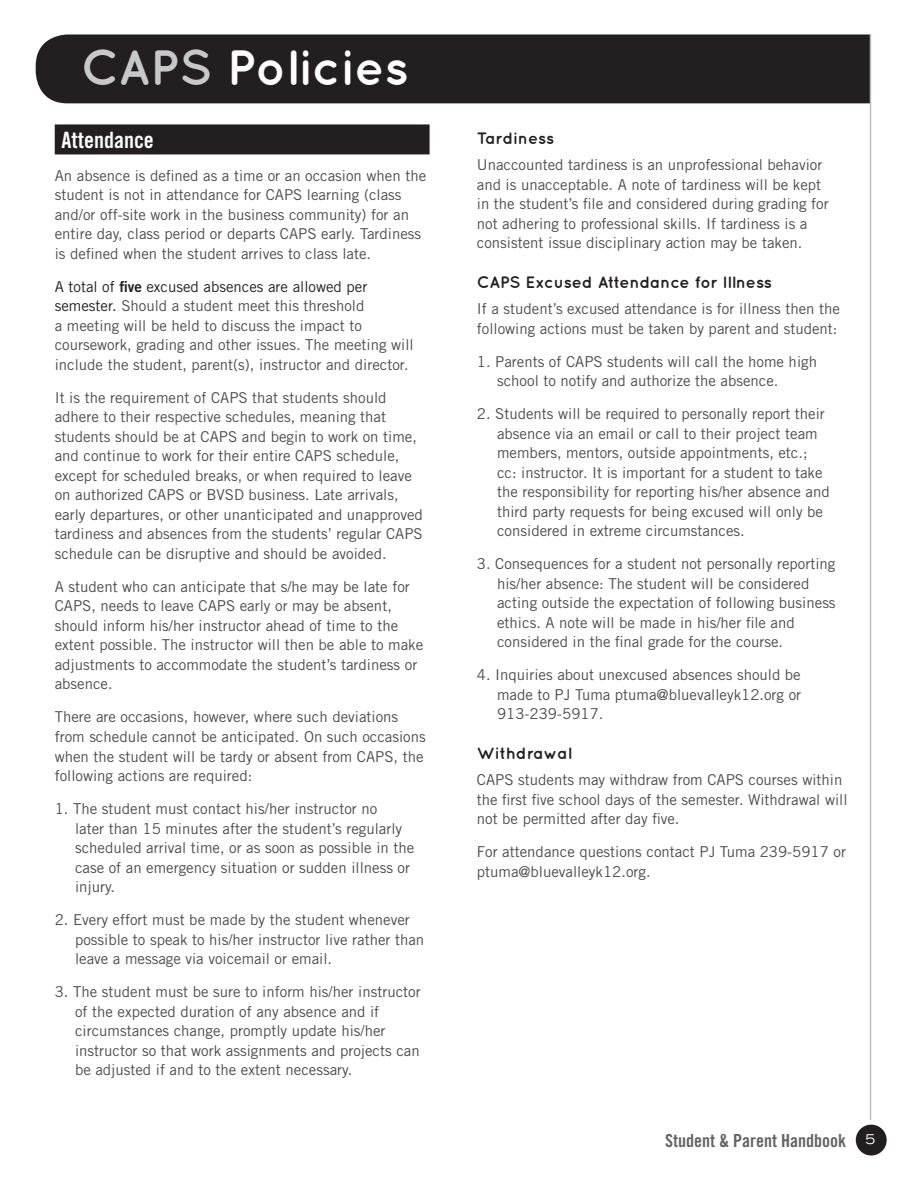
<style>
.page{position:relative;width:920px;height:1190px;background:#fff}
.page>*{position:absolute;margin:0;border:0;box-sizing:border-box;transform-origin:0 0}
.Page_Headlines{font:700 49.5px "Quicksand";color:#fff}
.Headings{font:22.5px "Trade Gothic LT Std Bd Cn 20";color:#fff}
.t1{font:18px "Trade Gothic LT Std Bd Cn 20";color:#636366}
.Subheads{font:700 16.5px "Quicksand";color:#231f20}
.Body_Copy{font:15px/19.5px "Trade Gothic LT Std";color:#4b4c4d}
.Numbered_List{font:15px/19.5px "Trade Gothic LT Std";color:#4b4c4d}
.s1{color:#c7c8ca}
.s2{color:#231f20}
.s3{font-family:"Trade Gothic LT Std Bd 2";color:#231f20}
.s4{font-family:"Trade Gothic LT Std";font-stretch:expanded;font-size:13.5px;color:#fff}
</style>
<div class="page">
<div style="left:55px;top:124px;width:374px;height:30px;background:#231f20"></div>
<div style="left:36px;top:34px;width:833px;height:69px;background:#231f20"></div>
<hr style="left:869px;top:34px;width:2px;height:1086px;background:#bcbdc0">
<div style="left:855px;top:1124px;width:31px;height:31px;background:#231f20;border-radius:50%"></div>
<p class="Page_Headlines" style="left:81px;top:38px;width:330px"><span class="s1">CAPS</span> Policies</p>
<p class="Headings" style="left:61px;top:126px;width:94px">Attendance</p>
<p class="Body_Copy" style="left:55px;top:165px;width:373px">An absence is defined as a time or an occasion when the student is not in attendance for CAPS learning (class and/or off-site work in the business community) for an entire day, class period or departs CAPS early. Tardiness is defined when the student arrives to class late.</p>
<p class="Body_Copy" style="left:55px;top:276px;width:360px"><span class="s2">A total of</span> <span class="s3">five</span> <span class="s2">excused absences are allowed per semester.</span> Should a student meet this threshold<br>a meeting will be held to discuss the impact to coursework, grading and other issues. The meeting will include the student, parent(s), instructor and director.</p>
<p class="Body_Copy" style="left:55px;top:387px;width:369px">It is the requirement of CAPS that students should adhere to their respective schedules, meaning that students should be at CAPS and begin to work on time, and continue to work for their entire CAPS schedule, except for scheduled breaks, or when required to leave on authorized CAPS or BVSD business. Late arrivals, early departures, or other unanticipated and unapproved tardiness and absences from the students’ regular CAPS schedule can be disruptive and should be avoided.</p>
<p class="Body_Copy" style="left:55px;top:576px;width:370px">A student who can anticipate that s/he may be late for CAPS, needs to leave CAPS early or may be absent, should inform his/her instructor ahead of time to the extent possible. The instructor will then be able to make adjustments to accommodate the student’s tardiness or absence.</p>
<p class="Body_Copy" style="left:55px;top:707px;width:372px">There are occasions, however, where such deviations from schedule cannot be anticipated. On such occasions when the student will be tardy or absent from CAPS, the following actions are required:</p>
<p class="Numbered_List" style="left:75px;top:798px;width:341px;text-indent:-20px">1. The student must contact his/her instructor no<br>later than 15 minutes after the student’s regularly scheduled arrival time, or as soon as possible in the case of an emergency situation or sudden illness or injury.</p>
<p class="Numbered_List" style="left:75px;top:909px;width:351px;text-indent:-20px">2. Every effort must be made by the student whenever possible to speak to his/her instructor live rather than leave a message via voicemail or email.</p>
<p class="Numbered_List" style="left:75px;top:981px;width:347px;text-indent:-20px">3. The student must be sure to inform his/her instructor of the expected duration of any absence and if circumstances change, promptly update his/her instructor so that work assignments and projects can be adjusted if and to the extent necessary.</p>
<p class="Subheads" style="left:477px;top:128px;width:79px">Tardiness</p>
<p class="Body_Copy" style="left:477px;top:155px;width:353px">Unaccounted tardiness is an unprofessional behavior and is unacceptable. A note of tardiness will be kept in the student’s file and considered during grading for not adhering to professional skills. If tardiness is a consistent issue disciplinary action may be taken.</p>
<p class="Subheads" style="left:477px;top:272px;width:297px">CAPS Excused Attendance for Illness</p>
<p class="Body_Copy" style="left:477px;top:299px;width:364px">If a student’s excused attendance is for illness then the following actions must be taken by parent and student:</p>
<p class="Numbered_List" style="left:497px;top:351px;width:321px;text-indent:-20px">1. Parents of CAPS students will call the home high school to notify and authorize the absence.</p>
<p class="Numbered_List" style="left:497px;top:404px;width:334px;text-indent:-20px">2. Students will be required to personally report their absence via an email or call to their project team members, mentors, outside appointments, etc.; cc: instructor. It is important for a student to take the responsibility for reporting his/her absence and third party requests for being excused will only be considered in extreme circumstances.</p>
<p class="Numbered_List" style="left:497px;top:554px;width:340px;text-indent:-20px">3. Consequences for a student not personally reporting his/her absence: The student will be considered acting outside the expectation of following business ethics. A note will be made in his/her file and considered in the final grade for the course.</p>
<p class="Numbered_List" style="left:497px;top:665px;width:305px;text-align:justify;text-indent:-20px">4. Inquiries about unexcused absences should be made to PJ Tuma ptuma@bluevalleyk12.org or 913-239-5917.</p>
<p class="Subheads" style="left:477px;top:743px;width:96px">Withdrawal</p>
<p class="Body_Copy" style="left:477px;top:770px;width:372px">CAPS students may withdraw from CAPS courses within the first five school days of the semester. Withdrawal will not be permitted after day five.</p>
<p class="Body_Copy" style="left:477px;top:842px;width:370px">For attendance questions contact PJ Tuma 239-5917 or ptuma@bluevalleyk12.org.</p>
<p class="t1" style="left:665px;top:1129px;width:212px">Student &amp; Parent Handbook <span class="s4">5</span></p>
</div>
